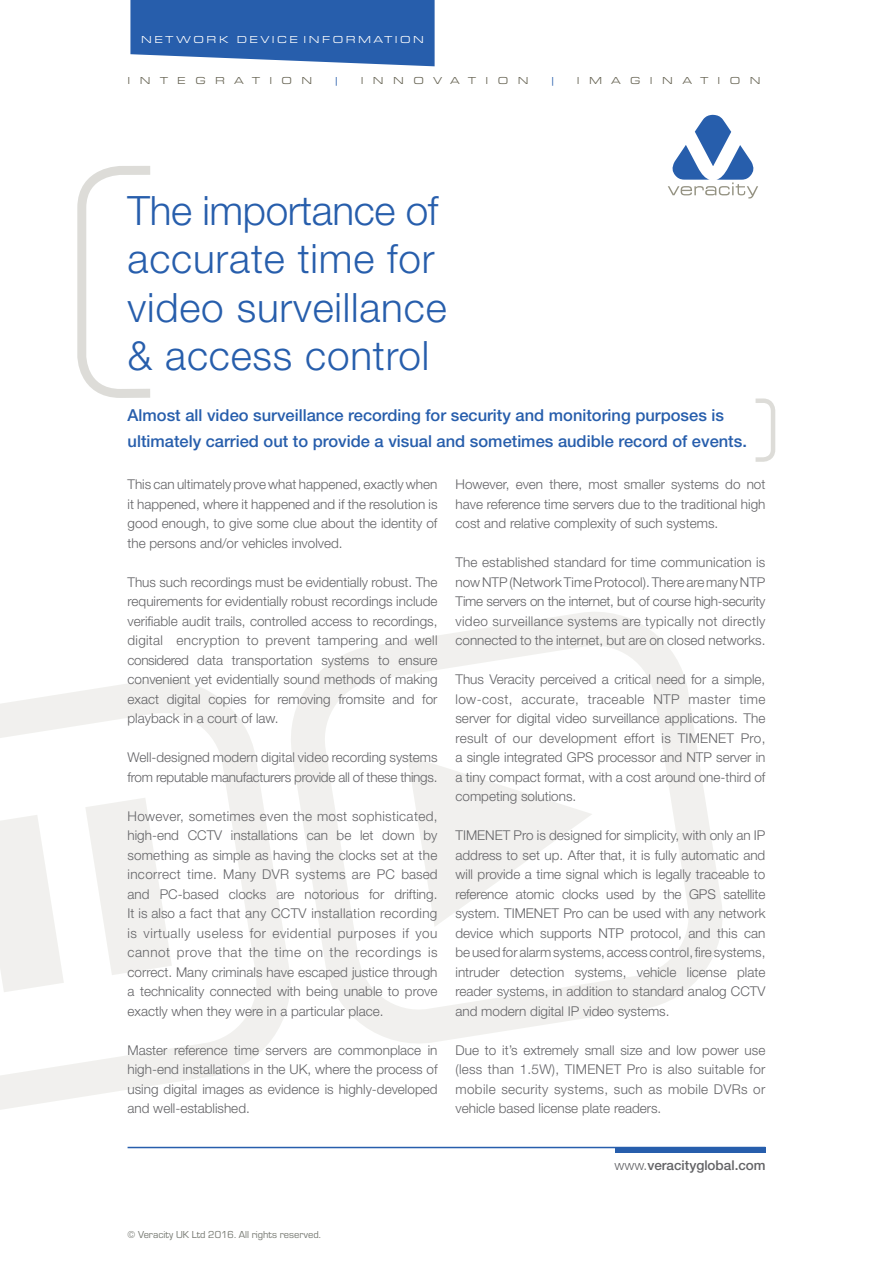
<style>
.page{position:relative;width:893px;height:1263px;background:#fff}
.page>*{position:absolute;margin:0;border:0;box-sizing:border-box;transform-origin:0 0}
.t1{font:300 40.5px/48.6px "Helvetica Neue LT Std";letter-spacing:.02em;color:#275eac}
.t2{font:500 16.5px/25.5px "Helvetica Neue LT Std";color:#275eac}
.t3{font:300 13.5px/19.5px "Helvetica Neue LT Std";color:#636366;text-align:justify}
.t4{font:300 13.5px/19.5px "Helvetica Neue LT Std";letter-spacing:-.02em;color:#636366}
.t5{font:500 13.5px "Helvetica Neue LT Std";color:#636366}
.t6{font:10.5px "Eurostile";color:#757871}
.t7{font:10.5px "Eurostile Ext";letter-spacing:.9em;color:#676454}
.t8{font:10.5px "Eurostile Ext";letter-spacing:.24em;color:#fff}
.t9{font:10.5px "Eurostile Ext";color:#275eac}
.s1{font-weight:300}
</style>
<div class="page">
<svg style="left:0;top:679px;width:284px;height:431px"></svg>
<svg style="left:284px;top:612px;width:439px;height:431px"></svg>
<svg style="left:668px;top:115px;width:90px;height:83px"></svg>
<svg style="left:77px;top:166px;width:73px;height:232px"></svg>
<svg style="left:130px;top:0;width:305px;height:66px;background:#3b6db3"></svg>
<svg style="left:755px;top:398px;width:21px;height:64px"></svg>
<hr style="left:128px;top:1147px;width:637px;height:1px;background:#275eac">
<div style="left:615px;top:1147px;width:150px;height:6px;background:#275eac"></div>
<p class="t8" style="left:141px;top:34px;width:284px">NETWORK DEVICE INFORMATION</p>
<p class="t7" style="left:128px;top:75px;width:186px">INTEGRATION</p>
<p class="t9" style="left:334px;top:75px;width:7px">|</p>
<p class="t7" style="left:361px;top:75px;width:169px">INNOVATION</p>
<p class="t9" style="left:550px;top:75px;width:7px">|</p>
<p class="t7" style="left:577px;top:75px;width:185px">IMAGINATION</p>
<h1 class="t1" style="left:128px;top:185px;width:321px">The importance of accurate time for video surveillance &amp; access control</h1>
<p class="t2" style="left:128px;top:403px;width:621px">Almost all video surveillance recording for security and monitoring purposes is ultimately carried out to provide a visual and sometimes audible record of events.</p>
<p class="t3" style="left:128px;top:474px;width:311px">This can ultimately prove what happened, exactly when it happened, where it happened and if the resolution is good enough, to give some clue about the identity of the persons and/or vehicles involved.</p>
<p class="t3" style="left:128px;top:572px;width:311px">Thus such recordings must be evidentially robust. The requirements for evidentially robust recordings include verifiable audit trails, controlled access to recordings, digital encryption to prevent tampering and well considered data transportation systems to ensure convenient yet evidentially sound methods of making exact digital copies for removing fromsite and for playback in a court of law.</p>
<p class="t4" style="left:128px;top:747px;width:311px">Well-designed modern digital video recording systems from reputable manufacturers provide all of these things.</p>
<p class="t3" style="left:128px;top:806px;width:311px">However, sometimes even the most sophisticated, high-end CCTV installations can be let down by something as simple as having the clocks set at the incorrect time. Many DVR systems are PC based and PC-based clocks are notorious for drifting.<br>It is also a fact that any CCTV installation recording is virtually useless for evidential purposes if you cannot prove that the time on the recordings is correct. Many criminals have escaped justice through a technicality connected with being unable to prove exactly when they were in a particular place.</p>
<p class="t3" style="left:128px;top:1040px;width:311px">Master reference time servers are commonplace in high-end installations in the UK, where the process of using digital images as evidence is highly-developed and well-established.</p>
<p class="t3" style="left:455px;top:474px;width:311px">However, even there, most smaller systems do not have reference time servers due to the traditional high cost and relative complexity of such systems.</p>
<p class="t3" style="left:455px;top:552px;width:311px">The established standard for time communication is now NTP (Network Time Protocol). There are many NTP Time servers on the internet, but of course high-security video surveillance systems are typically not directly connected to the internet, but are on closed networks.</p>
<p class="t3" style="left:455px;top:669px;width:311px">Thus Veracity perceived a critical need for a simple, low-cost, accurate, traceable NTP master time server for digital video surveillance applications. The result of our development effort is TIMENET Pro, a single integrated GPS processor and NTP server in a tiny compact format, with a cost around one-third of competing solutions.</p>
<p class="t3" style="left:455px;top:825px;width:311px">TIMENET Pro is designed for simplicity, with only an IP address to set up. After that, it is fully automatic and will provide a time signal which is legally traceable to reference atomic clocks used by the GPS satellite system. TIMENET Pro can be used with any network device which supports NTP protocol, and this can be used for alarm systems, access control, fire systems, intruder detection systems, vehicle license plate reader systems, in addition to standard analog CCTV and modern digital IP video systems.</p>
<p class="t3" style="left:455px;top:1040px;width:311px">Due to it’s extremely small size and low power use (less than 1.5W), TIMENET Pro is also suitable for mobile security systems, such as mobile DVRs or vehicle based license plate readers.</p>
<p class="t5" style="left:614px;top:1157px;width:153px"><span class="s1">www.</span>veracityglobal.com</p>
<p class="t6" style="left:128px;top:1229px;width:195px">© Veracity UK Ltd 2016. All rights reserved.</p>
</div>
